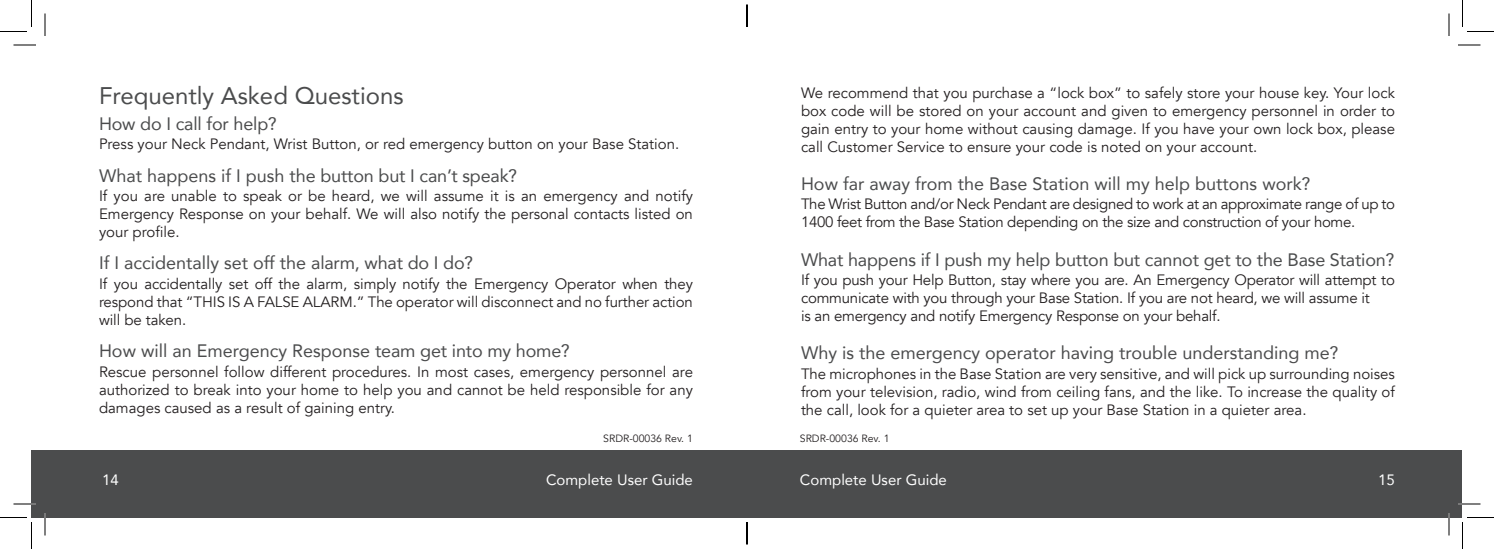
<style>
.page{position:relative;width:1494px;height:549px;background:#fff}
.page>*{position:absolute;margin:0;border:0;box-sizing:border-box;transform-origin:0 0}
.t1{font:24px "Avenir";color:#4b4c4d}
.t2{font:18px "Avenir";color:#4b4c4d}
.t3{font:15px/18px "Avenir";letter-spacing:-.015em;color:#231f20;text-align:justify}
.t4{font:15px "Avenir";color:#fff}
.t5{font:10.5px "Avenir";color:#231f20}
</style>
<div class="page">
<div style="left:32px;top:450px;width:1430px;height:68px;background:#4b4c4d"></div>
<hr style="left:14px;top:503px;width:22px;height:2px;background:#fff">
<hr style="left:1458px;top:503px;width:22px;height:2px;background:#fff">
<hr style="left:44px;top:513px;width:2px;height:23px;background:#fff">
<hr style="left:1448px;top:513px;width:2px;height:23px;background:#fff">
<svg style="left:14px;top:45px;width:22px;height:1px"></svg>
<svg style="left:1458px;top:45px;width:22px;height:1px"></svg>
<svg style="left:14px;top:504px;width:22px;height:1px"></svg>
<svg style="left:1458px;top:504px;width:22px;height:1px"></svg>
<svg style="left:45px;top:14px;width:1px;height:22px"></svg>
<svg style="left:45px;top:513px;width:1px;height:23px"></svg>
<svg style="left:1449px;top:14px;width:1px;height:22px"></svg>
<svg style="left:1449px;top:513px;width:1px;height:23px"></svg>
<svg style="left:0;top:0;width:32px;height:32px"></svg>
<svg style="left:0;top:517px;width:32px;height:32px"></svg>
<svg style="left:1462px;top:0;width:32px;height:32px"></svg>
<svg style="left:1462px;top:517px;width:32px;height:32px"></svg>
<svg style="left:746px;top:4px;width:2px;height:23px"></svg>
<svg style="left:746px;top:522px;width:2px;height:22px"></svg>
<h1 class="t1" style="left:99px;top:76px;width:306px">Frequently Asked Questions</h1>
<p class="t2" style="left:99px;top:109px;width:179px">How do I call for help?</p>
<p class="t3" style="left:99px;top:136px;width:582px">Press your Neck Pendant, Wrist Button, or red emergency button on your Base Station.</p>
<p class="t2" style="left:99px;top:161px;width:420px">What happens if I push the button but I can’t speak?</p>
<p class="t3" style="left:99px;top:187px;width:596px">If you are unable to speak or be heard, we will assume it is an emergency and notify Emergency Response on your behalf. We will also notify the personal contacts listed on your profile.</p>
<p class="t2" style="left:99px;top:249px;width:376px">If I accidentally set off the alarm, what do I do?</p>
<p class="t3" style="left:99px;top:275px;width:596px">If you accidentally set off the alarm, simply notify the Emergency Operator when they respond that “THIS IS A FALSE ALARM.” The operator will disconnect and no further action will be taken.</p>
<p class="t2" style="left:99px;top:336px;width:472px">How will an Emergency Response team get into my home?</p>
<p class="t3" style="left:99px;top:363px;width:596px">Rescue personnel follow different procedures. In most cases, emergency personnel are authorized to break into your home to help you and cannot be held responsible for any damages caused as a result of gaining entry.</p>
<p class="t3" style="left:801px;top:84px;width:596px">We recommend that you purchase a “lock box” to safely store your house key. Your lock box code will be stored on your account and given to emergency personnel in order to gain entry to your home without causing damage. If you have your own lock box, please call Customer Service to ensure your code is noted on your account.</p>
<p class="t2" style="left:801px;top:169px;width:511px">How far away from the Base Station will my help buttons work?</p>
<p class="t3" style="left:801px;top:195px;width:596px">The Wrist Button and/or Neck Pendant are designed to work at an approximate range of up to<br>1400 feet from the Base Station depending on the size and construction of your home.</p>
<p class="t2" style="left:801px;top:245px;width:595px">What happens if I push my help button but cannot get to the Base Station?</p>
<p class="t3" style="left:801px;top:271px;width:595px;text-align:left">If you push your Help Button, stay where you are. An Emergency Operator will attempt to communicate with you through your Base Station. If you are not heard, we will assume it<br>is an emergency and notify Emergency Response on your behalf.</p>
<p class="t2" style="left:801px;top:339px;width:539px">Why is the emergency operator having trouble understanding me?</p>
<p class="t3" style="left:801px;top:365px;width:595px">The microphones in the Base Station are very sensitive, and will pick up surrounding noises from your television, radio, wind from ceiling fans, and the like. To increase the quality of the call, look for a quieter area to set up your Base Station in a quieter area.</p>
<p class="t5" style="left:603px;top:432px;width:91px">SRDR-00036 Rev. 1</p>
<p class="t5" style="left:800px;top:432px;width:91px">SRDR-00036 Rev. 1</p>
<p class="t4" style="left:102px;top:467px;width:18px">14</p>
<p class="t4" style="left:546px;top:467px;width:148px">Complete User Guide</p>
<p class="t4" style="left:800px;top:467px;width:148px">Complete User Guide</p>
<p class="t4" style="left:1378px;top:467px;width:18px">15</p>
</div>
